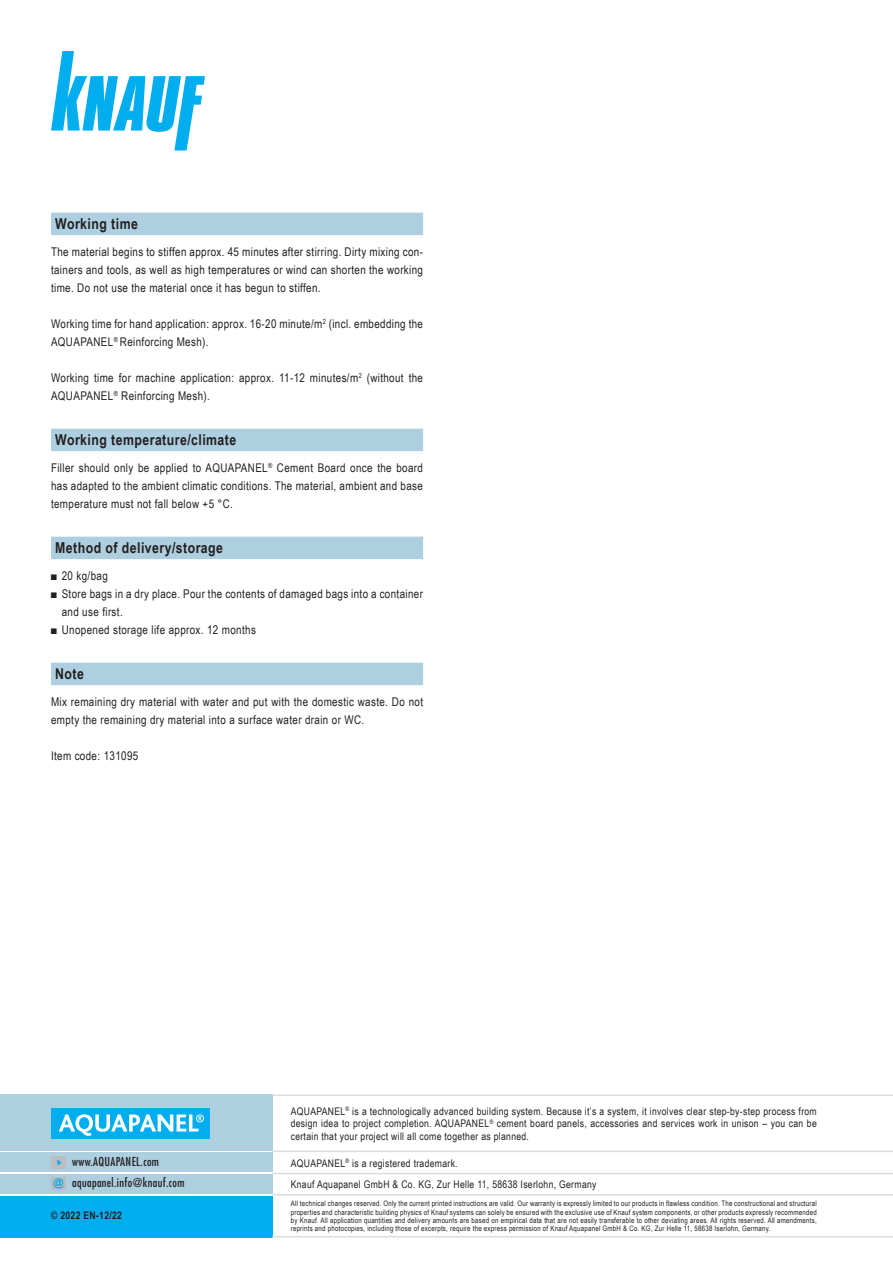
<style>
.page{position:relative;width:893px;height:1263px;background:#fff}
.page>*{position:absolute;margin:0;border:0;box-sizing:border-box;transform-origin:0 0}
.t1{font:700 15px "Arial Narrow";letter-spacing:.03em;color:#231f20}
.t2{font:12px/18px "Arial Narrow";letter-spacing:.03em;color:#231f20}
.t3{font:500 condensed 12px/21.3px "Futura LT Pro";letter-spacing:.03em;color:#231f20}
.t4{font:10.5px/12.6px "Arial Narrow";letter-spacing:.03em;color:#231f20;text-align:justify}
.t5{font:700 10.5px "Arial Narrow";letter-spacing:.03em;color:#231f20}
.t6{font:700 10.5px "Arial";color:#00aeef}
.t7{font:7.5px/8.2px "Arial Narrow";letter-spacing:.03em;color:#231f20;text-align:justify}
</style>
<div class="page">
<div style="left:0;top:1196px;width:272px;height:41px;background:#00aeef"></div>
<div style="left:0;top:1094px;width:272px;height:56px;background:#aecfe0"></div>
<div style="left:0;top:1174px;width:272px;height:20px;background:#aecfe0"></div>
<div style="left:0;top:1152px;width:272px;height:20px;background:#aecfe0"></div>
<hr style="left:272px;top:1094px;width:621px;height:2px;background:#dcdddf">
<hr style="left:272px;top:1150px;width:621px;height:2px;background:#dcdddf">
<hr style="left:272px;top:1173px;width:621px;height:1px;background:#dcdddf">
<hr style="left:272px;top:1194px;width:621px;height:1px;background:#dcdddf">
<hr style="left:272px;top:1236px;width:621px;height:1px;background:#dcdddf">
<div style="left:51px;top:1108px;width:158px;height:30px;background:#00aeef"></div>
<svg style="left:59px;top:1114px;width:145px;height:22px"></svg>
<div style="left:51px;top:1156px;width:15px;height:13px;background:#bcbdc0"></div>
<svg style="left:57px;top:1159px;width:5px;height:6px"></svg>
<div style="left:51px;top:1177px;width:15px;height:13px;background:#bcbdc0"></div>
<svg style="left:51px;top:51px;width:154px;height:99px"></svg>
<div style="left:51px;top:213px;width:372px;height:22px;background:#aecfe0"></div>
<div style="left:51px;top:429px;width:372px;height:22px;background:#aecfe0"></div>
<div style="left:51px;top:663px;width:372px;height:22px;background:#aecfe0"></div>
<div style="left:51px;top:537px;width:372px;height:22px;background:#aecfe0"></div>
<p class="t1" style="left:55px;top:213px;width:84px">Working time</p>
<p class="t2" style="left:51px;top:242px;width:374px;text-align:justify">The material begins to stiffen approx. 45 minutes after stirring. Dirty mixing con&shy;tainers and tools, as well as high temperatures or wind can shorten the working time. Do not use the material once it has begun to stiffen.</p>
<p class="t2" style="left:51px;top:314px;width:374px">Working time for hand application: approx. 16-20 minute/m<sup>2</sup> (incl. embedding the<br>AQUAPANEL<sup>®</sup> Reinforcing Mesh).</p>
<p class="t2" style="left:51px;top:368px;width:374px">Working time for machine application: approx. 11-12 minutes/m<sup>2</sup> (without the<br>AQUAPANEL<sup>®</sup> Reinforcing Mesh).</p>
<p class="t1" style="left:55px;top:429px;width:183px">Working temperature/climate</p>
<p class="t2" style="left:51px;top:458px;width:374px;text-align:justify">Filler should only be applied to AQUAPANEL<sup>®</sup> Cement Board once the board has adapted to the ambient climatic conditions. The material, ambient and base temperature must not fall below +5 °C.</p>
<p class="t1" style="left:55px;top:537px;width:169px">Method of delivery/storage</p>
<p class="t2" style="left:51px;top:566px;width:58px">■ 20 kg/bag</p>
<p class="t2" style="left:62px;top:584px;width:363px;text-indent:-11px">■ Store bags in a dry place. Pour the contents of damaged bags into a container and use first.</p>
<p class="t2" style="left:51px;top:620px;width:206px">■ Unopened storage life approx. 12 months</p>
<p class="t1" style="left:55px;top:663px;width:30px">Note</p>
<p class="t2" style="left:51px;top:692px;width:374px">Mix remaining dry material with water and put with the domestic waste. Do not empty the remaining dry material into a surface water drain or WC.</p>
<p class="t2" style="left:51px;top:746px;width:89px">Item code: 131095</p>
<p class="t3" style="left:72px;top:1150px;width:114px">www.AQUAPANEL.com aquapanel.info@knauf.com</p>
<p class="t6" style="left:53px;top:1175px;width:12px">@</p>
<p class="t5" style="left:51px;top:1207px;width:73px">© 2022 EN-12/22</p>
<p class="t4" style="left:291px;top:1104px;width:528px">AQUAPANEL<sup>®</sup> is a technologically advanced building system. Because it’s a system, it involves clear step-by-step process from design idea to project completion. AQUAPANEL<sup>®</sup> cement board panels, accessories and services work in unison – you can be certain that your project will all come together as planned.</p>
<p class="t4" style="left:291px;top:1152px;width:307px;line-height:21.6px">AQUAPANEL<sup>®</sup> is a registered trademark.<br>Knauf Aquapanel GmbH &amp; Co. KG, Zur Helle 11, 58638 Iserlohn, Germany</p>
<p class="t7" style="left:291px;top:1199px;width:528px">All technical changes reserved. Only the current printed instructions are valid. Our warranty is expressly limited to our products in flawless condition. The constructional and structural properties and characteristic building physics of Knauf systems can solely be ensured with the exclusive use of Knauf system components, or other products expressly recommended by Knauf. All application quantities and delivery amounts are based on empirical data that are not easily transferable to other deviating areas. All rights reserved. All amendments, reprints and photocopies, including those of excerpts, require the express permission of Knauf Aquapanel GmbH &amp; Co. KG, Zur Helle 11, 58638 Iserlohn, Germany.</p>
</div>
